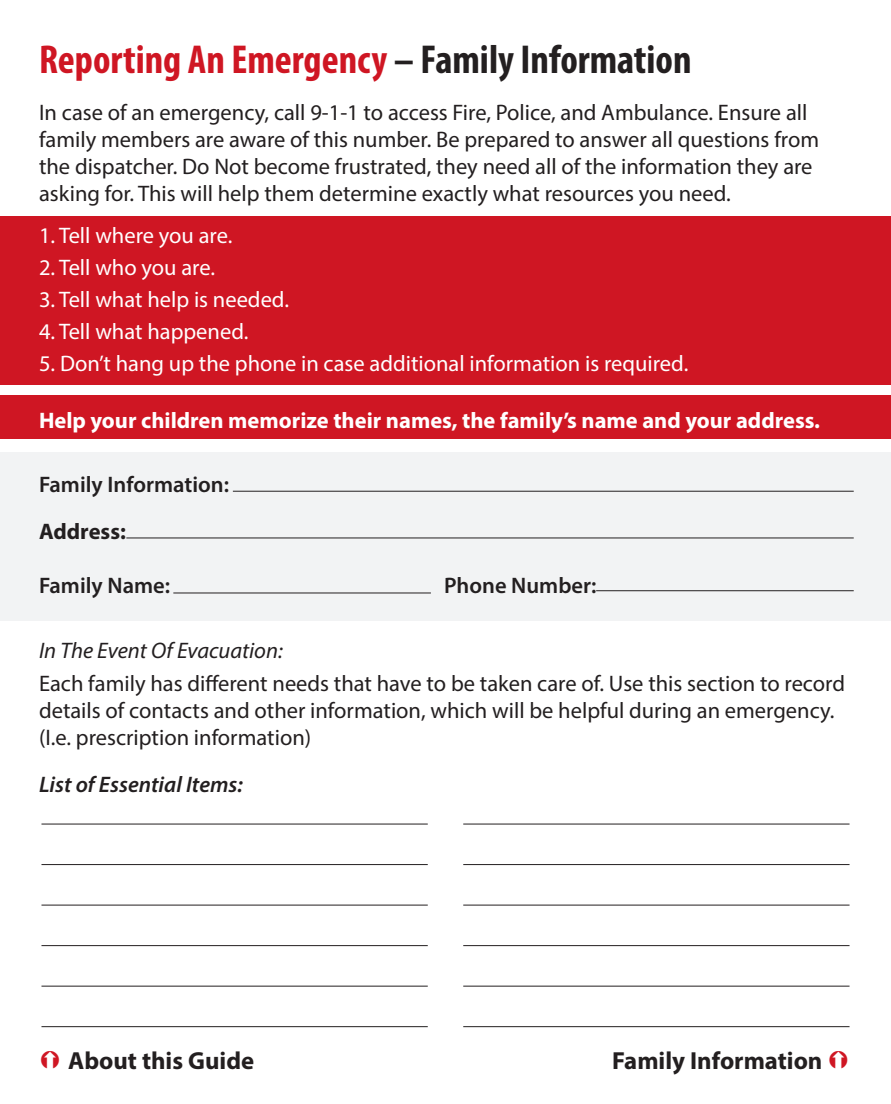
<style>
.page{position:relative;width:891px;height:1104px;background:#fff}
.page>*{position:absolute;margin:0;border:0;box-sizing:border-box;transform-origin:0 0}
.t1{font:700 condensed 40.5px "Myriad Pro";color:#cf1623}
.t2{font:700 24.75px "Myriad Pro";color:#231f20}
.t3{font:22.5px/27px "Myriad Pro";color:#231f20}
.t4{font:22.5px "Myriad Pro";color:#fff}
.t5{font:700 22.5px "Myriad Pro";color:#fff}
.t6{font:600 22.5px "Myriad Pro";color:#231f20}
.t7{font:italic 22.5px "Myriad Pro";color:#231f20}
.t8{font:italic 600 22.5px "Myriad Pro";color:#231f20}
.t9{font:700 22.5px "Myriad Pro";color:#231f20}
.s1{color:#231f20}
</style>
<div class="page">
<div style="left:0;top:452px;width:891px;height:169px;background:#f2f3f4"></div>
<div style="left:0;top:395px;width:891px;height:44px;background:#cf1623"></div>
<div style="left:0;top:216px;width:891px;height:168px;background:#cf1623"></div>
<hr style="left:41px;top:823px;width:387px;height:1px;background:#231f20">
<hr style="left:463px;top:823px;width:387px;height:1px;background:#231f20">
<hr style="left:41px;top:864px;width:387px;height:1px;background:#231f20">
<hr style="left:463px;top:864px;width:387px;height:1px;background:#231f20">
<hr style="left:41px;top:904px;width:387px;height:1px;background:#231f20">
<hr style="left:463px;top:904px;width:387px;height:1px;background:#231f20">
<hr style="left:41px;top:945px;width:387px;height:1px;background:#231f20">
<hr style="left:463px;top:945px;width:387px;height:1px;background:#231f20">
<hr style="left:41px;top:985px;width:387px;height:1px;background:#231f20">
<hr style="left:463px;top:985px;width:387px;height:1px;background:#231f20">
<hr style="left:41px;top:1026px;width:387px;height:1px;background:#231f20">
<hr style="left:463px;top:1026px;width:387px;height:1px;background:#231f20">
<hr style="left:233px;top:491px;width:621px;height:1px;background:#231f20">
<hr style="left:126px;top:537px;width:728px;height:1px;background:#231f20">
<hr style="left:173px;top:592px;width:258px;height:1px;background:#231f20">
<hr style="left:596px;top:590px;width:258px;height:1px;background:#231f20">
<h1 class="t1" style="left:39px;top:34px;width:654px">Reporting An Emergency <span class="s1">– Family Information</span></h1>
<p class="t3" style="left:39px;top:98px;width:782px">In case of an emergency, call 9-1-1 to access Fire, Police, and Ambulance. Ensure all family members are aware of this number. Be prepared to answer all questions from the dispatcher. Do Not become frustrated, they need all of the information they are asking for. This will help them determine exactly what resources you need.</p>
<p class="t4" style="left:39px;top:221px;width:195px">1. Tell where you are.</p>
<p class="t4" style="left:39px;top:253px;width:177px">2. Tell who you are.</p>
<p class="t4" style="left:39px;top:285px;width:252px">3. Tell what help is needed.</p>
<p class="t4" style="left:39px;top:317px;width:211px">4. Tell what happened.</p>
<p class="t4" style="left:39px;top:349px;width:651px">5. Don’t hang up the phone in case additional information is required.</p>
<p class="t5" style="left:39px;top:405px;width:783px">Help your children memorize their names, the family’s name and your address.</p>
<p class="t6" style="left:39px;top:470px;width:191px">Family Information:</p>
<p class="t9" style="left:39px;top:517px;width:88px">Address:</p>
<p class="t6" style="left:39px;top:571px;width:133px">Family Name:</p>
<p class="t6" style="left:444px;top:571px;width:154px">Phone Number:</p>
<p class="t7" style="left:39px;top:636px;width:245px">In The Event Of Evacuation:</p>
<p class="t3" style="left:39px;top:669px;width:808px">Each family has different needs that have to be taken care of. Use this section to record details of contacts and other information, which will be helpful during an emergency. (I.e. prescription information)</p>
<p class="t8" style="left:39px;top:770px;width:205px">List of Essential Items:</p>
<p class="t2" style="left:68px;top:1044px;width:187px">About this Guide</p>
<p class="t2" style="left:612px;top:1044px;width:212px">Family Information</p>
</div>
